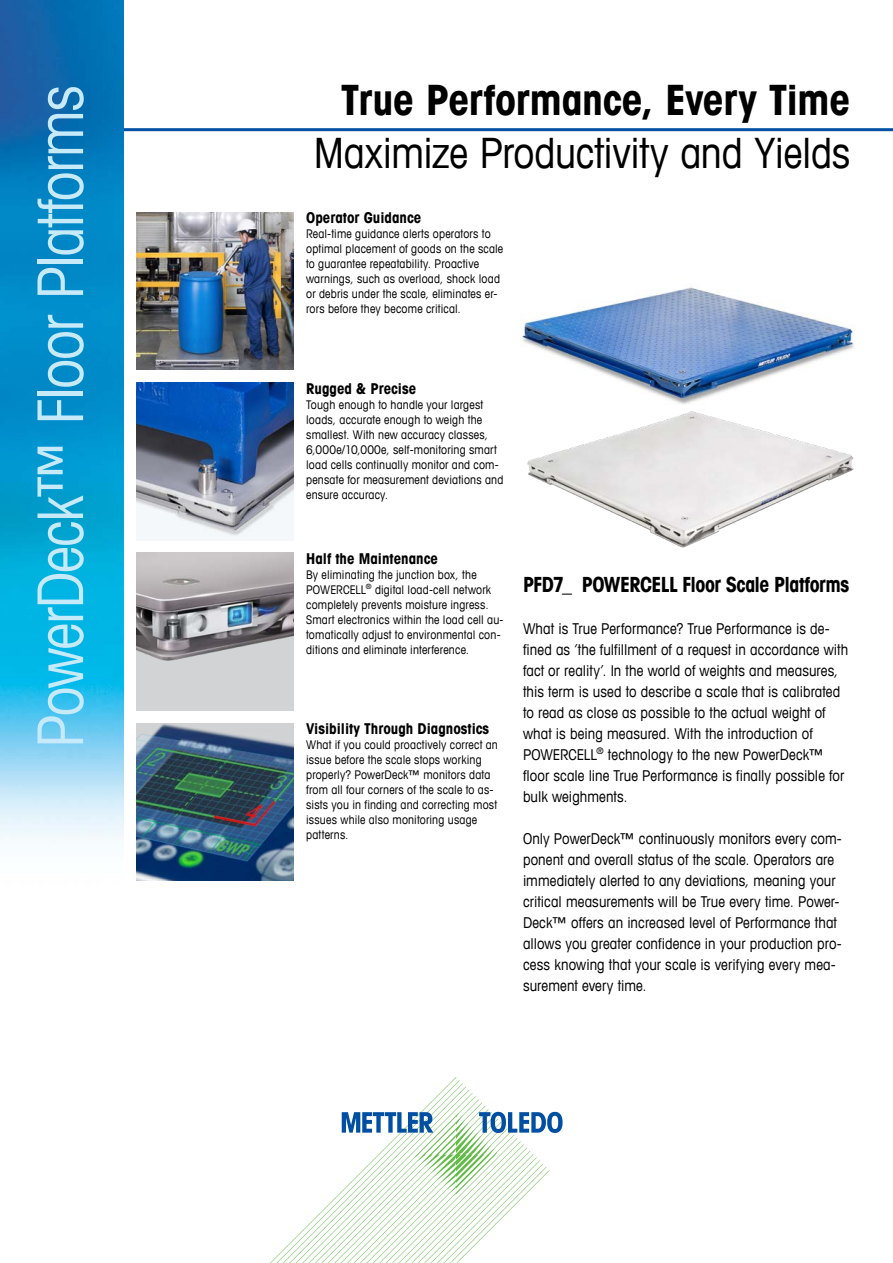
<style>
.page{position:relative;width:893px;height:1263px;background:#fff}
.page>*{position:absolute;margin:0;border:0;box-sizing:border-box;transform-origin:0 0}
.t1{font:condensed 63px "Avant Garde Com";letter-spacing:-.02em;color:#c7eafb;scale:.95 1}
.t2{font:condensed 42px "Avant Garde Com";letter-spacing:-.01em;color:#000}
.t3{font:700 condensed 42px "Avant Garde Com";letter-spacing:-.01em;color:#000}
.t4{font:700 condensed 21px "Avant Garde Com";letter-spacing:-.025em;color:#000;scale:.95 1}
.t5{font:condensed 15px/21px "Avant Garde Com";letter-spacing:.005em;color:#000}
.t6{font:700 condensed 15px "Avant Garde Com";color:#000}
.t7{font:condensed 12px/15px "Avant Garde Com";letter-spacing:.015em;color:#000}
</style>
<div class="page">
<svg style="left:270px;top:1077px;width:293px;height:186px"></svg>
<hr style="left:113px;top:128px;width:780px;height:3px;background:#004fa3">
<img style="left:0;top:0;width:123px;height:842px">
<img style="left:520px;top:287px;width:335px;height:70px">
<img style="left:136px;top:723px;width:157px;height:157px">
<img style="left:136px;top:383px;width:157px;height:157px">
<img style="left:136px;top:213px;width:157px;height:157px">
<div style="left:136px;top:553px;width:157px;height:157px;background:#d1d3d4"></div>
<img style="left:136px;top:553px;width:157px;height:108px">
<img style="left:527px;top:357px;width:327px;height:191px">
<h1 class="t1" style="left:22px;top:748px;width:699px;rotate:-90deg">PowerDeck™ Floor Platforms</h1>
<h2 class="t3" style="left:341px;top:73px;width:511px">True Performance, Every Time</h2>
<h2 class="t2" style="left:314px;top:127px;width:538px">Maximize Productivity and Yields</h2>
<p class="t6" style="left:306px;top:208px;width:116px">Operator Guidance</p>
<p class="t7" style="left:306px;top:226px;width:199px">Real-time guidance alerts operators to optimal placement of goods on the scale to guarantee repeatability. Proactive warnings, such as overload, shock load or debris under the scale, eliminates er&shy;rors before they become critical.</p>
<p class="t6" style="left:306px;top:379px;width:112px">Rugged &amp; Precise</p>
<p class="t7" style="left:306px;top:396px;width:199px">Tough enough to handle your largest loads, accurate enough to weigh the smallest. With new accuracy classes, 6,000e/10,000e, self-monitoring smart load cells continually monitor and com&shy;pensate for measurement deviations and ensure accuracy.</p>
<p class="t6" style="left:306px;top:549px;width:133px">Half the Maintenance</p>
<p class="t7" style="left:306px;top:567px;width:199px">By eliminating the junction box, the POWERCELL<sup>®</sup> digital load-cell network completely prevents moisture ingress.<br>Smart electronics within the load cell au&shy;tomatically adjust to environmental con&shy;ditions and eliminate interference.</p>
<p class="t6" style="left:306px;top:719px;width:185px">Visibility Through Diagnostics</p>
<p class="t7" style="left:306px;top:737px;width:193px">What if you could proactively correct an issue before the scale stops working properly? PowerDeck™ monitors data from all four corners of the scale to as&shy;sists you in finding and correcting most issues while also monitoring usage patterns.</p>
<h3 class="t4" style="left:523px;top:571px;width:345px">PFD7_ POWERCELL Floor Scale Platforms</h3>
<p class="t5" style="left:523px;top:618px;width:327px">What is True Performance? True Performance is de&shy;fined as ’the fulfillment of a request in accordance with fact or reality’. In the world of weights and measures, this term is used to describe a scale that is calibrated to read as close as possible to the actual weight of what is being measured. With the introduction of POWERCELL<sup>®</sup> technology to the new PowerDeck™ floor scale line True Performance is finally possible for bulk weighments.</p>
<p class="t5" style="left:523px;top:828px;width:320px">Only PowerDeck™ continuously monitors every com&shy;ponent and overall status of the scale. Operators are immediately alerted to any deviations, meaning your critical measurements will be True every time. Power-Deck™ offers an increased level of Performance that allows you greater confidence in your production pro&shy;cess knowing that your scale is verifying every mea&shy;surement every time.</p>
</div>
